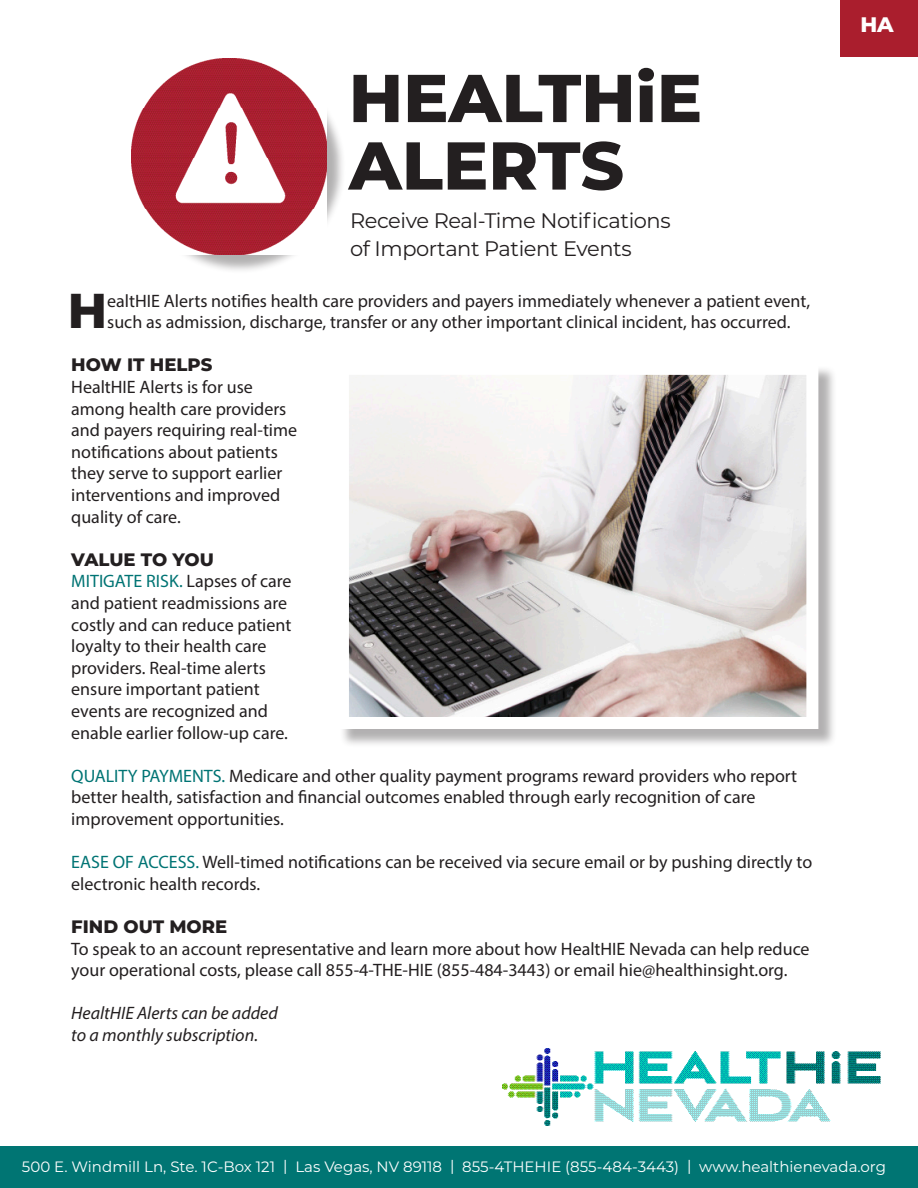
<style>
.page{position:relative;width:918px;height:1188px;background:#fff}
.page>*{position:absolute;margin:0;border:0;box-sizing:border-box;transform-origin:0 0}
.t1{font:800 67.5px "Montserrat";color:#231f20}
.t2{font:800 48.9px "Montserrat";color:#231f20}
.t3{font:21px/28.5px "Montserrat";letter-spacing:-.02em;color:#231f20}
.t4{font:800 21px "Montserrat";color:#fff}
.t5{font:18px/21.6px "Myriad Pro";color:#231f20}
.t6{font:italic 18px/21.6px "Myriad Pro";color:#231f20}
.t7{font:800 18px "Montserrat";color:#231f20}
.t8{font:15px "Montserrat";color:#fff}
.s1{color:#007474}
</style>
<div class="page">
<div style="left:0;top:1147px;width:918px;height:41px;background:#007573"></div>
<img style="left:502px;top:1049px;width:378px;height:77px">
<div style="left:133px;top:61px;width:213px;height:213px;background:#231f20;opacity:.35"></div>
<img style="left:131px;top:59px;width:196px;height:196px">
<div style="left:339px;top:365px;width:498px;height:382px;background:#231f20;opacity:.35"></div>
<img style="left:350px;top:376px;width:455px;height:340px">
<div style="left:840px;top:0;width:78px;height:56px;background:#aa1e2d"></div>
<p class="t1" style="left:349px;top:49px;width:355px">HEALTHiE</p>
<p class="t1" style="left:349px;top:116px;width:277px">ALERTS</p>
<p class="t3" style="left:350px;top:205px;width:322px">Receive Real-Time Notifications of Important Patient Events</p>
<p class="t2" style="left:68px;top:275px;width:41px">H</p>
<p class="t5" style="left:107px;top:289px;width:704px">ealtHIE Alerts notifies health care providers and payers immediately whenever a patient event, such as admission, discharge, transfer or any other important clinical incident, has occurred.</p>
<p class="t7" style="left:71px;top:352px;width:143px">HOW IT HELPS</p>
<p class="t5" style="left:71px;top:376px;width:227px">HealtHIE Alerts is for use among health care providers and payers requiring real-time notifications about patients they serve to support earlier interventions and improved quality of care.</p>
<p class="t7" style="left:71px;top:546px;width:144px">VALUE TO YOU</p>
<p class="t5" style="left:71px;top:570px;width:222px"><span class="s1">MITIGATE RISK.</span> Lapses of care and patient readmissions are costly and can reduce patient loyalty to their health care providers. Real-time alerts ensure important patient events are recognized and enable earlier follow-up care.</p>
<p class="t5" style="left:71px;top:765px;width:727px"><span class="s1">QUALITY PAYMENTS.</span> Medicare and other quality payment programs reward providers who report better health, satisfaction and financial outcomes enabled through early recognition of care improvement opportunities.</p>
<p class="t5" style="left:71px;top:851px;width:743px"><span class="s1">EASE OF ACCESS.</span> Well-timed notifications can be received via secure email or by pushing directly to electronic health records.</p>
<p class="t7" style="left:71px;top:913px;width:157px">FIND OUT MORE</p>
<p class="t5" style="left:71px;top:937px;width:740px">To speak to an account representative and learn more about how HealtHIE Nevada can help reduce your operational costs, please call 855-4-THE-HIE (855-484-3443) or email hie@healthinsight.org.</p>
<p class="t6" style="left:71px;top:1002px;width:208px">HealtHIE Alerts can be added to a monthly subscription.</p>
<p class="t4" style="left:860px;top:9px;width:35px">HA</p>
<p class="t8" style="left:22px;top:1156px;width:866px">500 E. Windmill Ln, Ste. 1C-Box 121 | Las Vegas, NV 89118 | 855-4THEHIE (855-484-3443) | www.healthienevada.org</p>
</div>
